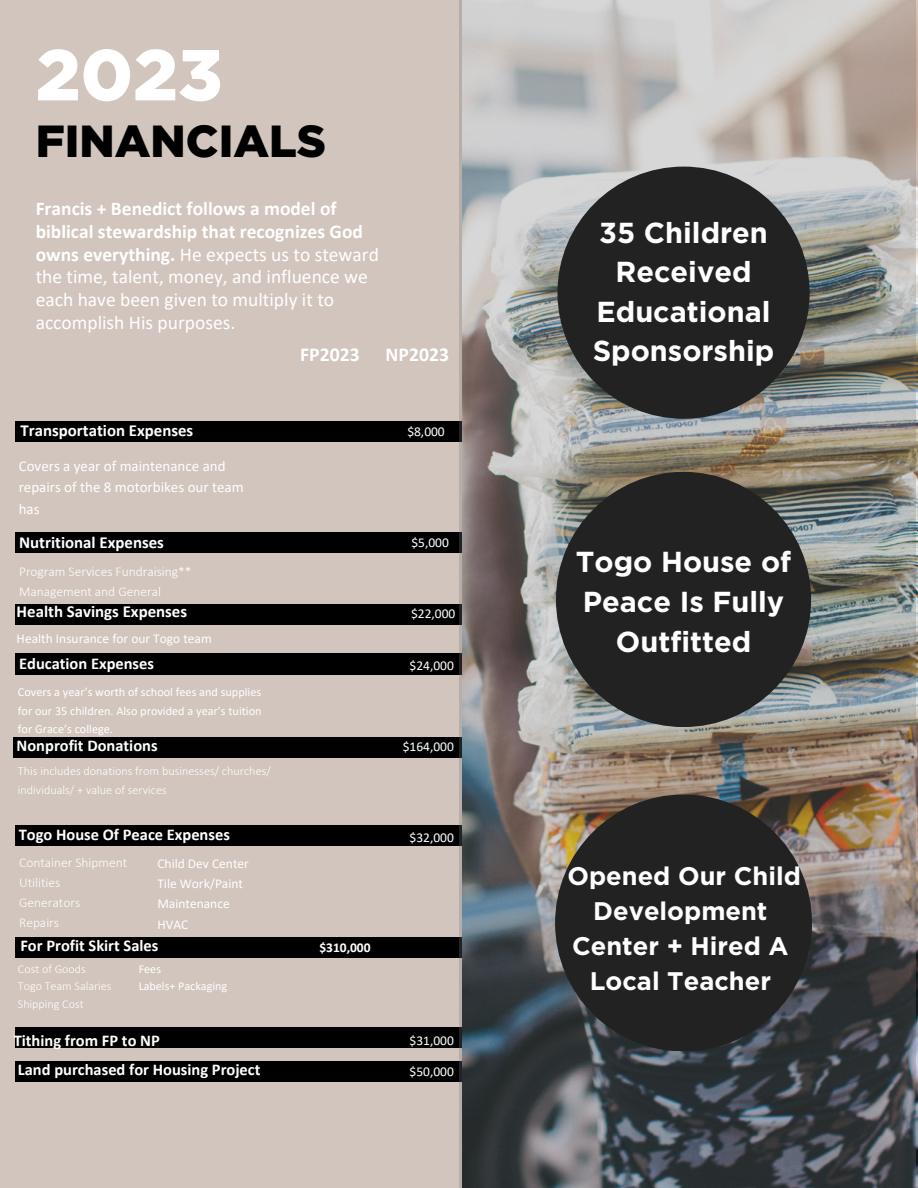
<style>
.page{position:relative;width:918px;height:1188px;background:#fff}
.page>*{position:absolute;margin:0;border:0;box-sizing:border-box;transform-origin:0 0}
.t1{font:900 71.85px "Gotham";color:#fff}
.t2{font:900 45px "Gotham";color:#000}
.t3{font:700 28.95px/39.6px "Gotham";color:#fff;text-align:center}
.t4{font:700 25.5px/34.8px "Gotham";color:#fff;text-align:center}
.t5{font:700 19.65px "Calibri";color:#fff}
.t6{font:19.5px/22.8px "Calibri";color:#fff}
.t7{font:700 16.8px "Calibri";color:#fff}
.t8{font:700 16.5px "Calibri";color:#fff}
.t9{font:15px/21.3px "Calibri";color:#fff}
.t10{font:13.5px "Calibri";color:#fff}
.t11{font:300 13.5px "Calibri";color:#fff}
.t12{font:700 13.5px "Calibri";color:#fff}
.t13{font:12.3px/18.3px "Calibri";color:#fff;text-align:justify}
.t14{font:300 12.3px/18.3px "Calibri";color:#fff}
.t15{font:300 12.15px "Calibri";color:#fff}
.t16{font:12.15px "Calibri";color:#fff}
.s1{font-weight:700}
</style>
<div class="page">
<div style="left:0;top:1px;width:461px;height:1186px;background:#d1c5bd"></div>
<div style="left:15px;top:421px;width:446px;height:20px;background:#000"></div>
<div style="left:15px;top:532px;width:446px;height:20px;background:#000"></div>
<div style="left:15px;top:654px;width:446px;height:20px;background:#000"></div>
<div style="left:15px;top:826px;width:446px;height:20px;background:#000"></div>
<div style="left:15px;top:1061px;width:446px;height:21px;background:#000"></div>
<div style="left:15px;top:937px;width:446px;height:20px;background:#000"></div>
<div style="left:15px;top:1028px;width:446px;height:20px;background:#000"></div>
<div style="left:15px;top:604px;width:446px;height:20px;background:#000"></div>
<div style="left:14px;top:737px;width:448px;height:21px;background:#000"></div>
<img style="left:459px;top:0;width:456px;height:1188px">
<p class="t1" style="left:36px;top:31px;width:188px">2023</p>
<p class="t2" style="left:36px;top:114px;width:292px">FINANCIALS</p>
<p class="t6" style="left:36px;top:199px;width:345px"><span class="s1">Francis + Benedict follows a model of biblical stewardship that recognizes God owns everything.</span> He expects us to steward the time, talent, money, and influence we each have been given to multiply it to accomplish His purposes.</p>
<p class="t5" style="left:300px;top:346px;width:61px">FP2023</p>
<p class="t5" style="left:386px;top:347px;width:65px">NP2023</p>
<p class="t7" style="left:20px;top:423px;width:174px">Transportation Expenses</p>
<p class="t10" style="left:407px;top:425px;width:39px">$8,000</p>
<p class="t9" style="left:19px;top:457px;width:226px">Covers a year of maintenance and repairs of the 8 motorbikes our team has</p>
<p class="t7" style="left:19px;top:535px;width:146px">Nutritional Expenses</p>
<p class="t10" style="left:411px;top:537px;width:39px">$5,000</p>
<p class="t11" style="left:19px;top:566px;width:174px">Program Services Fundraising**</p>
<p class="t11" style="left:19px;top:586px;width:143px">Management and General</p>
<p class="t7" style="left:17px;top:604px;width:172px">Health Savings Expenses</p>
<p class="t8" style="left:19px;top:657px;width:136px">Education Expenses</p>
<p class="t10" style="left:17px;top:633px;width:197px">Health Insurance for our Togo team</p>
<p class="t13" style="left:18px;top:684px;width:245px">Covers a year’s worth of school fees and supplies for our 35 children. Also provided a year’s tuition for Grace’s college.</p>
<p class="t14" style="left:18px;top:763px;width:254px">This includes donations from businesses/ churches/ individuals/ + value of services</p>
<p class="t8" style="left:17px;top:738px;width:142px">Nonprofit Donations</p>
<p class="t8" style="left:19px;top:828px;width:213px">Togo House Of Peace Expenses</p>
<p class="t11" style="left:19px;top:857px;width:110px">Container Shipment</p>
<p class="t11" style="left:19px;top:877px;width:43px">Utilities</p>
<p class="t11" style="left:19px;top:897px;width:63px">Generators</p>
<p class="t11" style="left:19px;top:917px;width:41px">Repairs</p>
<p class="t10" style="left:157px;top:858px;width:93px">Child Dev Center</p>
<p class="t10" style="left:157px;top:878px;width:87px">Tile Work/Paint</p>
<p class="t10" style="left:157px;top:898px;width:74px">Maintenance</p>
<p class="t10" style="left:157px;top:918px;width:33px">HVAC</p>
<p class="t16" style="left:139px;top:964px;width:24px">Fees</p>
<p class="t16" style="left:139px;top:981px;width:90px">Labels+ Packaging</p>
<p class="t8" style="left:20px;top:939px;width:139px">For Profit Skirt Sales</p>
<p class="t15" style="left:18px;top:964px;width:69px">Cost of Goods</p>
<p class="t15" style="left:18px;top:981px;width:95px">Togo Team Salaries</p>
<p class="t15" style="left:18px;top:999px;width:67px">Shipping Cost</p>
<p class="t8" style="left:14px;top:1033px;width:148px">Tithing from FP to NP</p>
<p class="t10" style="left:411px;top:608px;width:46px">$22,000</p>
<p class="t10" style="left:410px;top:659px;width:46px">$24,000</p>
<p class="t10" style="left:403px;top:741px;width:53px">$164,000</p>
<p class="t10" style="left:410px;top:832px;width:46px">$32,000</p>
<p class="t12" style="left:319px;top:942px;width:53px">$310,000</p>
<p class="t10" style="left:410px;top:1034px;width:46px">$31,000</p>
<p class="t8" style="left:18px;top:1063px;width:244px">Land purchased for Housing Project</p>
<p class="t10" style="left:410px;top:1066px;width:46px">$50,000</p>
<p class="t3" style="left:593px;top:213px;width:183px">35 Children<br>Received<br>Educational<br>Sponsorship</p>
<p class="t3" style="left:576px;top:542px;width:217px">Togo House of<br>Peace Is Fully<br>Outfitted</p>
<p class="t4" style="left:568px;top:859px;width:235px">Opened Our Child<br>Development<br>Center + Hired A<br>Local Teacher</p>
</div>
